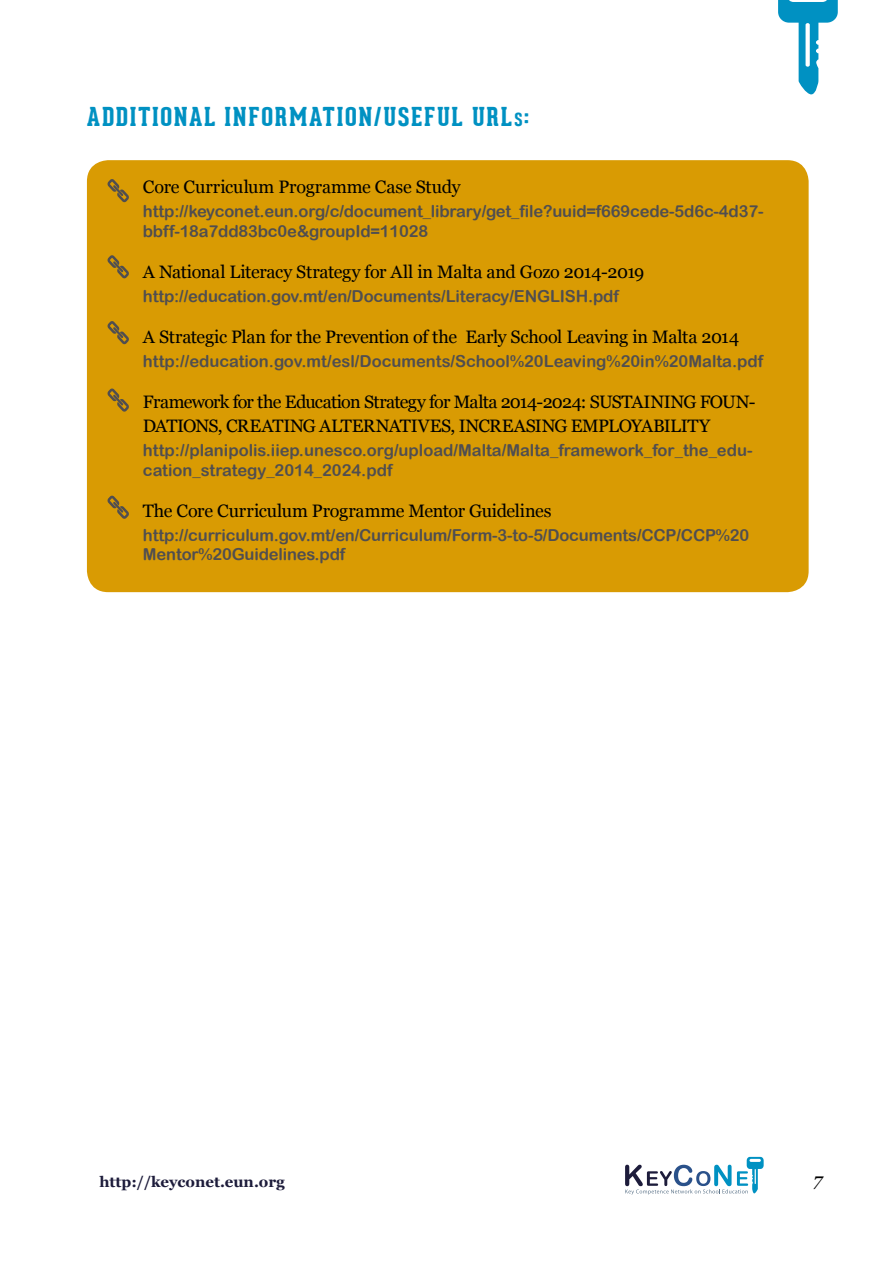
<style>
.page{position:relative;width:893px;height:1263px;background:#fff}
.page>*{position:absolute;margin:0;border:0;box-sizing:border-box;transform-origin:0 0}
.t1{font:800 25.5px "Geared Slab";letter-spacing:.055em;color:#0091c2}
.t2{font:18px/24px "Georgia";letter-spacing:-.02em;color:#000}
.t3{font:italic 18px "Georgia";color:#000}
.t4{font:16.5px/19.8px "Arial Rounded MT Bold";letter-spacing:-.01em;color:#504e50}
.t5{font:700 15px "Georgia";color:#1d1c3b}
.s1{font-size:18px}
</style>
<div class="page">
<svg style="left:625px;top:1157px;width:139px;height:38px"></svg>
<svg style="left:778px;top:0;width:60px;height:94px"></svg>
<div style="left:87px;top:160px;width:722px;height:432px;background:#d99b03;border-radius:21px"></div>
<svg style="left:107px;top:179px;width:22px;height:23px"></svg>
<svg style="left:107px;top:255px;width:22px;height:24px"></svg>
<svg style="left:107px;top:321px;width:22px;height:23px"></svg>
<svg style="left:107px;top:388px;width:22px;height:24px"></svg>
<svg style="left:107px;top:495px;width:22px;height:24px"></svg>
<h1 class="t1" style="left:87px;top:102px;width:443px">ADDITIONAL INFORMATION/USEFUL URL<span class="s1">S</span>:</h1>
<p class="t2" style="left:143px;top:174px;width:319px">Core Curriculum Programme Case Study</p>
<p class="t4" style="left:143px;top:201px;width:622px">http://keyconet.eun.org/c/document_library/get_file?uuid=f669cede-5d6c-4d37- bbff-18a7dd83bc0e&amp;groupId=11028</p>
<p class="t2" style="left:143px;top:259px;width:503px">A National Literacy Strategy for All in Malta and Gozo 2014-2019</p>
<p class="t4" style="left:143px;top:286px;width:477px">http://education.gov.mt/en/Documents/Literacy/ENGLISH.pdf</p>
<p class="t2" style="left:143px;top:324px;width:598px">A Strategic Plan for the Prevention of the Early School Leaving in Malta 2014</p>
<p class="t4" style="left:143px;top:351px;width:622px">http://education.gov.mt/esl/Documents/School%20Leaving%20in%20Malta.pdf</p>
<p class="t2" style="left:143px;top:389px;width:614px">Framework for the Education Strategy for Malta 2014-2024: SUSTAINING FOUN-<br>DATIONS, CREATING ALTERNATIVES, INCREASING EMPLOYABILITY</p>
<p class="t4" style="left:143px;top:440px;width:611px">http://planipolis.iiep.unesco.org/upload/Malta/Malta_framework_for_the_edu&shy;cation_strategy_2014_2024.pdf</p>
<p class="t2" style="left:143px;top:498px;width:410px">The Core Curriculum Programme Mentor Guidelines</p>
<p class="t4" style="left:143px;top:525px;width:608px">http://curriculum.gov.mt/en/Curriculum/Form-3-to-5/Documents/CCP/CCP%20<br>Mentor%20Guidelines.pdf</p>
<p class="t5" style="left:99px;top:1173px;width:187px">http://keyconet.eun.org</p>
<p class="t3" style="left:813px;top:1169px;width:10px">7</p>
</div>
